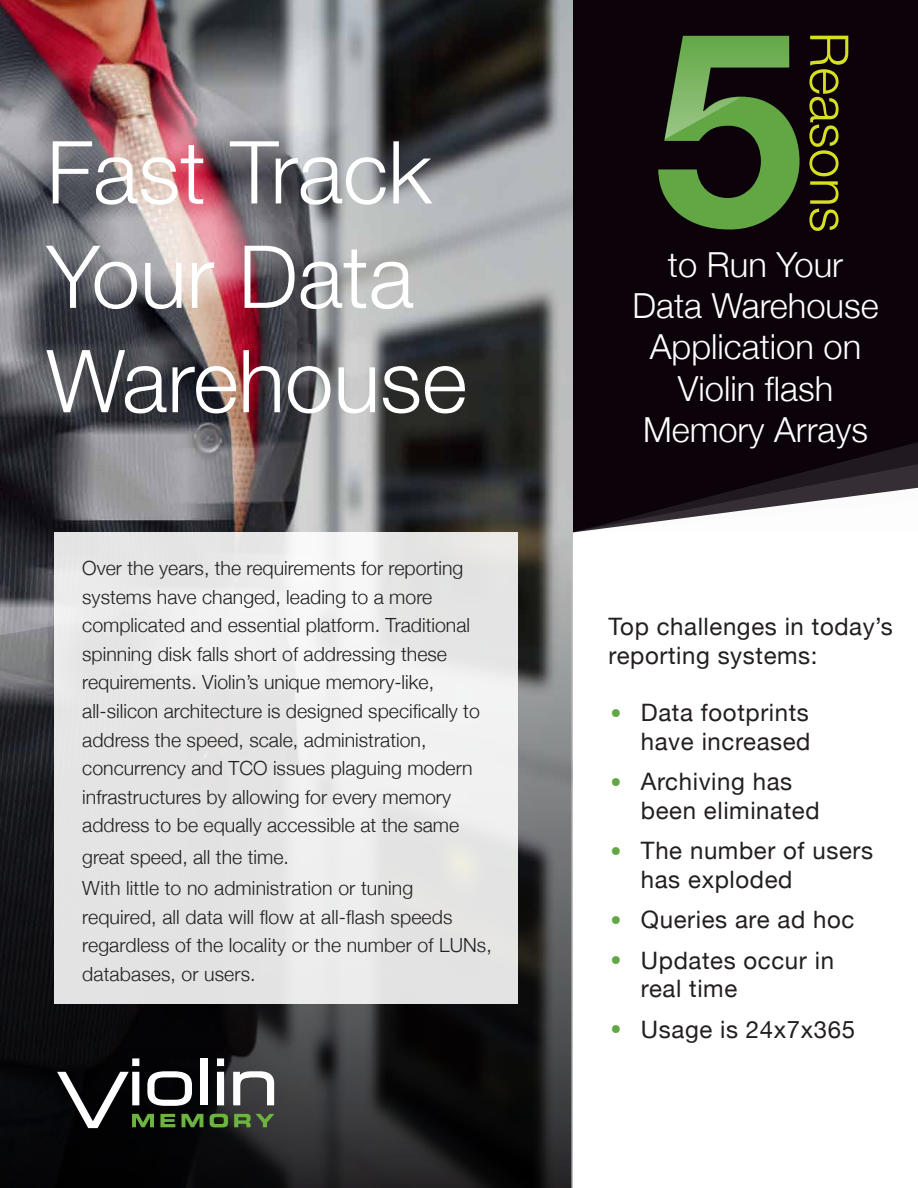
<style>
.page{position:relative;width:918px;height:1188px;background:#fff}
.page>*{position:absolute;margin:0;border:0;box-sizing:border-box;transform-origin:0 0}
.t1{font:700 271.65px "Helvetica Neue";color:#62a744}
.t2{font:300 87px/104.4px "Helvetica Neue";color:#fff}
.t3{font:300 53.4px "Helvetica Neue";color:#d7df23}
.t4{font:300 34.5px/41.4px "Helvetica Neue";color:#fff;text-align:center}
.t5{font:24px/28.5px "Helvetica Neue";letter-spacing:.025em;color:#231f20}
.t6{font:300 19.5px/28.5px "Helvetica Neue";color:#231f20}
.s1{font-size:36px;color:#62a744}
</style>
<div class="page">
<div style="left:572px;top:0;width:346px;height:440px;background:#0b020a"></div>
<img style="left:0;top:0;width:572px;height:1188px">
<svg style="left:0;top:535px;width:571px;height:653px;background:#2a2b2c"></svg>
<div style="left:55px;top:532px;width:463px;height:471px;background:linear-gradient(to right,#e5e5e6,#ececec)"></div>
<div style="left:200px;top:1058px;width:7px;height:47px;background:#fff"></div>
<svg style="left:217px;top:1058px;width:7px;height:47px"></svg>
<svg style="left:233px;top:1071px;width:41px;height:34px"></svg>
<svg style="left:57px;top:1058px;width:146px;height:70px"></svg>
<svg style="left:210px;top:1114px;width:18px;height:13px"></svg>
<svg style="left:234px;top:1114px;width:40px;height:13px"></svg>
<svg style="left:570px;top:440px;width:348px;height:93px"></svg>
<svg style="left:665px;top:36px;width:125px;height:103px;background:#181017"></svg>
<h2 class="t2" style="left:46px;top:115px;width:387px">Fast Track</h2>
<h2 class="t2" style="left:46px;top:220px;width:422px">Your Data<br>Warehouse</h2>
<p class="t6" style="left:82px;top:553px;width:399px">Over the years, the requirements for reporting systems have changed, leading to a more complicated and essential platform. Traditional spinning disk falls short of addressing these requirements. Violin’s unique memory-like, all-silicon architecture is designed specifically to address the speed, scale, administration, concurrency and TCO issues plaguing modern infrastructures by allowing for every memory address to be equally accessible at the same</p>
<p class="t6" style="left:82px;top:840px;width:332px;line-height:31.5px">great speed, all the time.<br>With little to no administration or tuning</p>
<p class="t6" style="left:82px;top:901px;width:411px">required, all data will flow at all-flash speeds regardless of the locality or the number of LUNs, databases, or users.</p>
<h1 class="t1" style="left:653px;top:-84px;width:153px">5</h1>
<h3 class="t3" style="left:872px;top:32px;width:202px;rotate:90deg">Reasons</h3>
<h3 class="t4" style="left:633px;top:242px;width:248px">to Run Your<br>Data Warehouse<br>Application on<br>Violin flash<br>Memory Arrays</h3>
<p class="t5" style="left:609px;top:614px;width:286px">Top challenges in today’s reporting systems:</p>
<p class="t5" style="left:610px;top:700px;width:202px;text-align:right"><span class="s1">•</span> Data footprints have increased</p>
<p class="t5" style="left:641px;top:769px;width:180px;text-indent:-31px"><span class="s1">•</span> Archiving has been eliminated</p>
<p class="t5" style="left:641px;top:838px;width:234px;text-indent:-31px"><span class="s1">•</span> The number of users has exploded</p>
<p class="t5" style="left:610px;top:907px;width:246px"><span class="s1">•</span> Queries are ad hoc</p>
<p class="t5" style="left:641px;top:947px;width:195px;text-indent:-31px"><span class="s1">•</span> Updates occur in real time</p>
<p class="t5" style="left:610px;top:1016px;width:247px"><span class="s1">•</span> Usage is 24x7x365</p>
</div>
